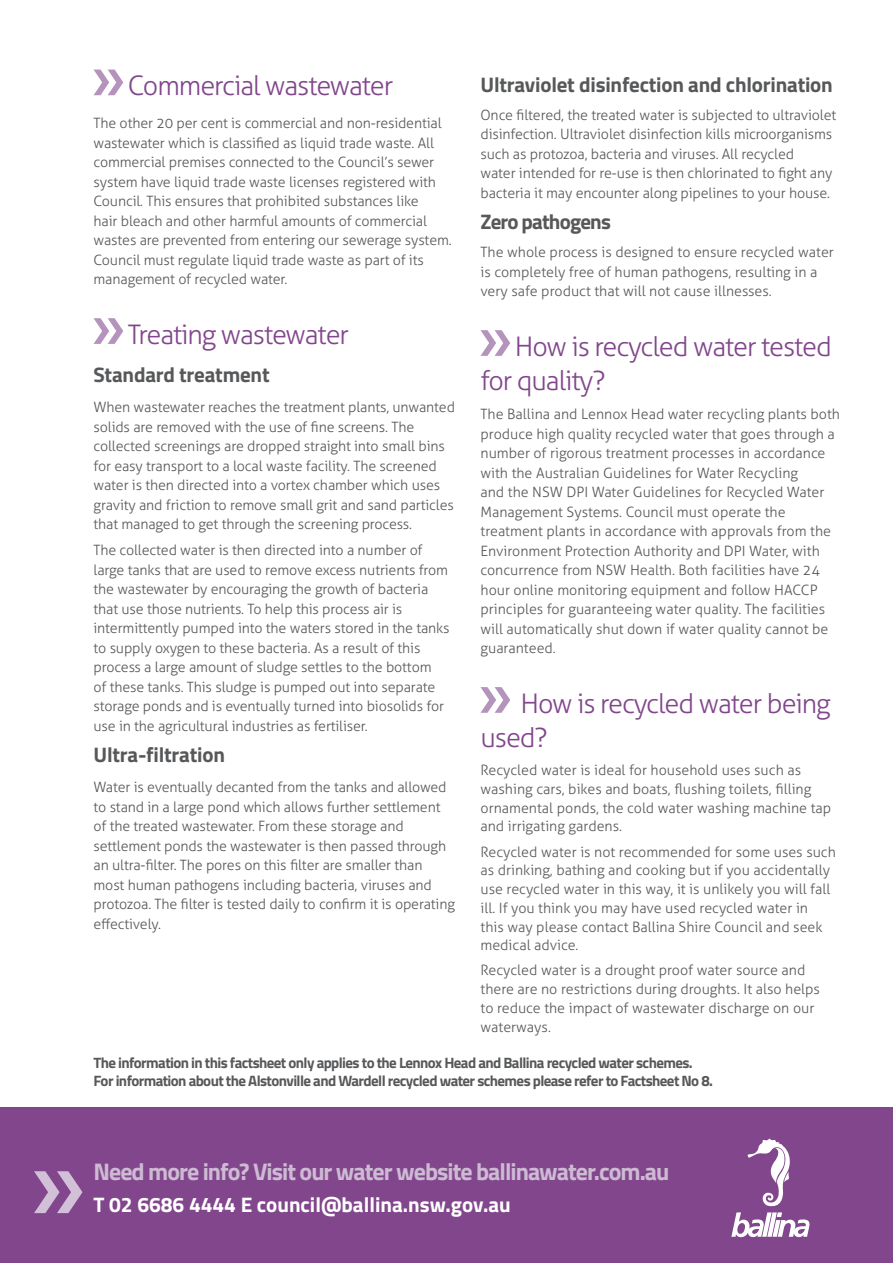
<style>
.page{position:relative;width:893px;height:1263px;background:#fff}
.page>*{position:absolute;margin:0;border:0;box-sizing:border-box;transform-origin:0 0}
.Subheading_Purple_75{font:300 27px/34.5px "Aller";letter-spacing:-.04em;color:#82468c}
.Call_to_action_Heade{font:700 24px "Titillium Web";letter-spacing:-.04em;color:#cdbad3}
.Body_copy_9_5pt{font:700 21px "Titillium Web";letter-spacing:-.01em;color:#57585a}
.Call_to_action_conta{font:700 21px "Titillium Web";color:#fff}
.Body_copy_9_5pt-2{font:700 21px "Titillium Web";letter-spacing:-.04em;color:#57585a}
.Call_to_action_Heade-2{font:700 15px/18px "Titillium Web";letter-spacing:-.04em;color:#57585a}
.Body_copy_9_5pt-3{font:300 14.25px/19.5px "Aller";letter-spacing:-.01em;color:#57585a}
.Bold_copy_9_5pt{font:300 14.25px/18.8px "Aller";color:#57585a}
</style>
<div class="page">
<svg style="left:94px;top:70px;width:29px;height:25px"></svg>
<svg style="left:94px;top:318px;width:29px;height:26px"></svg>
<svg style="left:480px;top:330px;width:30px;height:26px"></svg>
<svg style="left:480px;top:687px;width:30px;height:26px"></svg>
<div style="left:0;top:1108px;width:893px;height:155px;background:#82468c"></div>
<svg style="left:731px;top:1139px;width:78px;height:98px"></svg>
<svg style="left:34px;top:1171px;width:48px;height:42px"></svg>
<p class="Subheading_Purple_75" style="left:128px;top:68px;width:267px">Commercial wastewater</p>
<p class="Body_copy_9_5pt-3" style="left:94px;top:113px;width:360px">The other 20 per cent is commercial and non-residential wastewater which is classified as liquid trade waste. All commercial premises connected to the Council’s sewer system have liquid trade waste licenses registered with Council. This ensures that prohibited substances like<br>hair bleach and other harmful amounts of commercial wastes are prevented from entering our sewerage system.<br>Council must regulate liquid trade waste as part of its management of recycled water.</p>
<p class="Subheading_Purple_75" style="left:128px;top:317px;width:223px">Treating wastewater</p>
<p class="Body_copy_9_5pt" style="left:94px;top:359px;width:178px">Standard treatment</p>
<p class="Body_copy_9_5pt-3" style="left:94px;top:397px;width:363px">When wastewater reaches the treatment plants, unwanted solids are removed with the use of fine screens. The collected screenings are dropped straight into small bins for easy transport to a local waste facility. The screened water is then directed into a vortex chamber which uses gravity and friction to remove small grit and sand particles that managed to get through the screening process.</p>
<p class="Body_copy_9_5pt-3" style="left:94px;top:540px;width:358px">The collected water is then directed into a number of large tanks that are used to remove excess nutrients from the wastewater by encouraging the growth of bacteria that use those nutrients. To help this process air is intermittently pumped into the waters stored in the tanks to supply oxygen to these bacteria. As a result of this process a large amount of sludge settles to the bottom<br>of these tanks. This sludge is pumped out into separate storage ponds and is eventually turned into biosolids for use in the agricultural industries as fertiliser.</p>
<p class="Body_copy_9_5pt" style="left:94px;top:738px;width:133px">Ultra-filtration</p>
<p class="Body_copy_9_5pt-3" style="left:94px;top:777px;width:363px">Water is eventually decanted from the tanks and allowed to stand in a large pond which allows further settlement of the treated wastewater. From these storage and settlement ponds the wastewater is then passed through an ultra-filter. The pores on this filter are smaller than most human pathogens including bacteria, viruses and protozoa. The filter is tested daily to confirm it is operating effectively.</p>
<p class="Body_copy_9_5pt" style="left:480px;top:68px;width:354px">Ultraviolet disinfection and chlorination</p>
<p class="Body_copy_9_5pt-3" style="left:480px;top:105px;width:357px">Once filtered, the treated water is subjected to ultraviolet disinfection. Ultraviolet disinfection kills microorganisms such as protozoa, bacteria and viruses. All recycled<br>water intended for re-use is then chlorinated to fight any bacteria it may encounter along pipelines to your house.</p>
<p class="Body_copy_9_5pt-2" style="left:480px;top:206px;width:132px">Zero pathogens</p>
<p class="Body_copy_9_5pt-3" style="left:480px;top:242px;width:355px">The whole process is designed to ensure recycled water is completely free of human pathogens, resulting in a very safe product that will not cause illnesses.</p>
<p class="Subheading_Purple_75" style="left:480px;top:329px;width:353px;text-indent:34px">How is recycled water tested for quality?</p>
<p class="Body_copy_9_5pt-3" style="left:480px;top:404px;width:361px">The Ballina and Lennox Head water recycling plants both produce high quality recycled water that goes through a number of rigorous treatment processes in accordance with the Australian Guidelines for Water Recycling<br>and the NSW DPI Water Guidelines for Recycled Water Management Systems. Council must operate the treatment plants in accordance with approvals from the Environment Protection Authority and DPI Water, with concurrence from NSW Health. Both facilities have 24 hour online monitoring equipment and follow HACCP principles for guaranteeing water quality. The facilities will automatically shut down if water quality cannot be guaranteed.</p>
<p class="Subheading_Purple_75" style="left:480px;top:686px;width:352px;text-indent:40px">How is recycled water being used?</p>
<p class="Bold_copy_9_5pt" style="left:480px;top:761px;width:352px">Recycled water is ideal for household uses such as washing cars, bikes and boats, flushing toilets, filling ornamental ponds, the cold water washing machine tap and irrigating gardens.</p>
<p class="Bold_copy_9_5pt" style="left:480px;top:842px;width:357px">Recycled water is not recommended for some uses such as drinking, bathing and cooking but if you accidentally use recycled water in this way, it is unlikely you will fall ill. If you think you may have used recycled water in<br>this way please contact Ballina Shire Council and seek medical advice.</p>
<p class="Bold_copy_9_5pt" style="left:480px;top:961px;width:341px">Recycled water is a drought proof water source and there are no restrictions during droughts. It also helps to reduce the impact of wastewater discharge on our waterways.</p>
<p class="Call_to_action_Heade-2" style="left:94px;top:1053px;width:621px">The information in this factsheet only applies to the Lennox Head and Ballina recycled water schemes.<br>For information about the Alstonville and Wardell recycled water schemes please refer to Factsheet No 8.</p>
<p class="Call_to_action_Heade" style="left:94px;top:1153px;width:577px">Need more info? Visit our water website ballinawater.com.au</p>
<p class="Call_to_action_conta" style="left:94px;top:1188px;width:419px">T 02 6686 4444 E council@ballina.nsw.gov.au</p>
</div>
